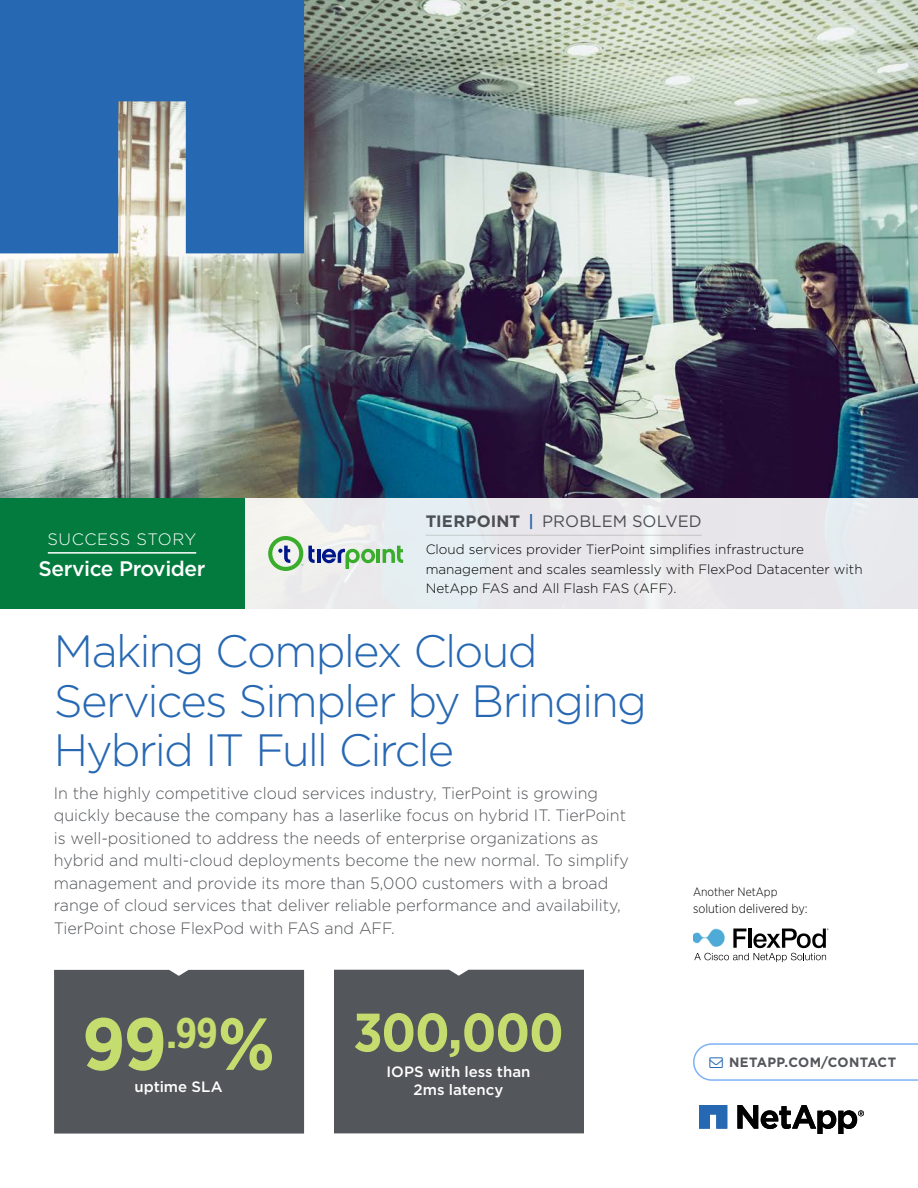
<style>
.page{position:relative;width:918px;height:1188px;background:#fff}
.page>*{position:absolute;margin:0;border:0;box-sizing:border-box;transform-origin:0 0}
.t1{font:700 73.5px "Gotham Narrow";color:#c5dc6f}
.t2{font:700 54px "Gotham Narrow";letter-spacing:-.01em;color:#c5dc6f}
.t3{font:300 45.3px/49.2px "Gotham HTF";letter-spacing:-.04em;color:#2768b3}
.t4{font:500 21px "Gotham HTF";letter-spacing:-.02em;color:#fff}
.t5{font:300 16.5px/22.5px "Gotham HTF";color:#53565a}
.t6{font:16.5px "Gotham HTF";color:#53565a}
.t7{font:300 16.5px "Gotham HTF";letter-spacing:.03em;color:#fff}
.t8{font:500 15px/18px "Gotham HTF";color:#fff;text-align:center}
.t9{font:300 13.5px/19.5px "Gotham HTF";color:#000}
.t10{font:700 13.5px "Gotham HTF";letter-spacing:.025em;color:#53565a}
.t11{font:300 12.75px "Gotham Narrow";color:#000}
.t12{font:300 12px "Gotham Narrow";color:#000}
.s1{font-weight:700}
.s2{font-weight:500;color:#2768b3}
.s3{font-family:"Gotham X Narrow";font-size:42.9px}
.s4{font-size:73.5px}
</style>
<div class="page">
<img style="left:0;top:0;width:918px;height:498px">
<svg style="left:0;top:0;width:304px;height:253px;background:#3c75b7"></svg>
<div style="left:244px;top:498px;width:674px;height:111px;background:#e8e8eb"></div>
<div style="left:54px;top:970px;width:250px;height:164px;background:#53565a"></div>
<div style="left:334px;top:970px;width:250px;height:163px;background:#53565a"></div>
<div style="left:0;top:498px;width:244px;height:111px;background:#037b3e"></div>
<hr style="left:48px;top:552px;width:148px;height:2px;background:#fff">
<hr style="left:426px;top:535px;width:276px;height:1px;background:#d9d9d6">
<hr style="left:317px;top:549px;width:3px;height:14px;background:#001789">
<svg style="left:322px;top:548px;width:53px;height:21px"></svg>
<hr style="left:377px;top:549px;width:3px;height:14px;background:#3aad2c">
<svg style="left:383px;top:546px;width:20px;height:17px"></svg>
<svg style="left:268px;top:536px;width:47px;height:35px"></svg>
<svg style="left:699px;top:1105px;width:28px;height:24px"></svg>
<svg style="left:737px;top:1105px;width:127px;height:29px"></svg>
<svg style="left:694px;top:929px;width:134px;height:33px"></svg>
<svg style="left:693px;top:1043px;width:225px;height:38px"></svg>
<p class="t6" style="left:426px;top:512px;width:278px"><span class="s1">TIERPOINT</span> <span class="s2">|</span> PROBLEM SOLVED</p>
<p class="t9" style="left:426px;top:540px;width:438px">Cloud services provider TierPoint simplifies infrastructure management and scales seamlessly with FlexPod Datacenter with<br>NetApp FAS and All Flash FAS (AFF).</p>
<h3 class="t3" style="left:54px;top:626px;width:595px">Making Complex Cloud<br>Services Simpler by Bringing<br>Hybrid IT Full Circle</h3>
<p class="t5" style="left:54px;top:782px;width:576px">In the highly competitive cloud services industry, TierPoint is growing quickly because the company has a laserlike focus on hybrid IT. TierPoint is well-positioned to address the needs of enterprise organizations as hybrid and multi-cloud deployments become the new normal. To simplify management and provide its more than 5,000 customers with a broad range of cloud services that deliver reliable performance and availability, TierPoint chose FlexPod with FAS and AFF.</p>
<p class="t7" style="left:48px;top:530px;width:150px">SUCCESS STORY</p>
<p class="t4" style="left:38px;top:557px;width:169px">Service Provider</p>
<p class="t12" style="left:693px;top:885px;width:86px">Another NetApp</p>
<p class="t11" style="left:693px;top:900px;width:116px">solution delivered by:</p>
<h2 class="t2" style="left:167px;top:998px;width:398px"><span class="s3">.99</span><span class="s4">%</span> 300,000</h2>
<h1 class="t1" style="left:82px;top:997px;width:86px">99</h1>
<p class="t8" style="left:386px;top:1062px;width:146px">IOPS with less than<br>2ms latency</p>
<p class="t8" style="left:134px;top:1078px;width:90px">uptime SLA</p>
<p class="t10" style="left:729px;top:1055px;width:169px">NETAPP.COM/CONTACT</p>
</div>
